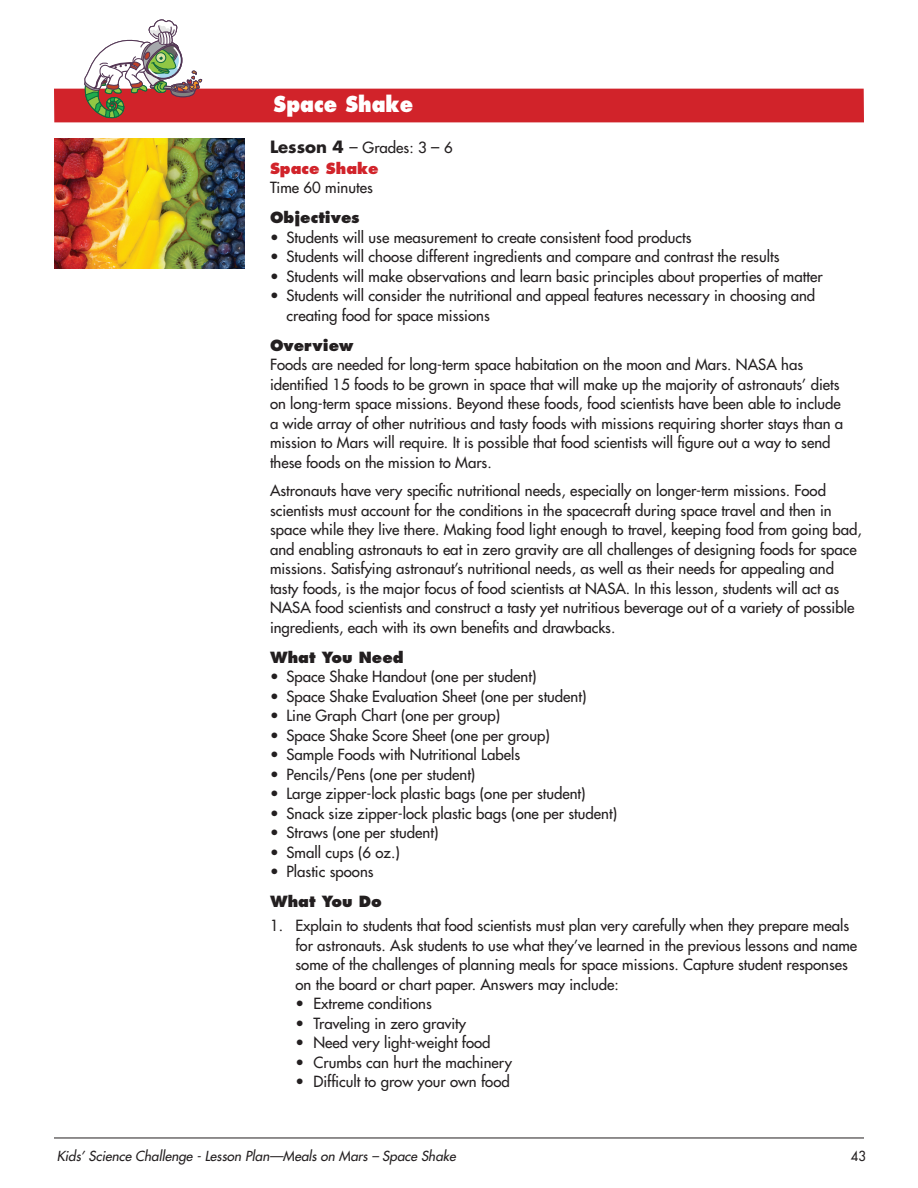
<style>
.page{position:relative;width:918px;height:1188px;background:#fff}
.page>*{position:absolute;margin:0;border:0;box-sizing:border-box;transform-origin:0 0}
.t1{font:800 21.45px "Futura";color:#fff;scale:.9 1}
.List_Paragraph{font:15px/19.5px "Futura";color:#231f20}
._6pts{font:800 15px "Futura";color:#231f20}
.t2{font:800 15px "Futura";color:#d1232a}
.t3{font:italic 13.5px "Futura";color:#231f20}
.t4{font:13.5px "Futura";color:#231f20;scale:.95 1}
.s1{font-weight:700;font-size:16.5px}
.s2{font-size:16.5px}
</style>
<div class="page">
<hr style="left:54px;top:1138px;width:810px;height:1px;background:#231f20">
<div style="left:54px;top:89px;width:810px;height:33px;background:#d1232a"></div>
<svg style="left:82px;top:19px;width:120px;height:104px"></svg>
<img style="left:54px;top:139px;width:191px;height:129px">
<p class="t1" style="left:274px;top:91px;width:157px">Space Shake</p>
<p class="List_Paragraph" style="left:270px;top:137px;width:184px"><span class="s1">Lesson 4</span> <span class="s2">–</span> Grades: 3 <span class="s2">–</span> 6</p>
<p class="t2" style="left:270px;top:159px;width:110px">Space Shake</p>
<p class="List_Paragraph" style="left:270px;top:178px;width:104px">Time 60 minutes</p>
<p class="_6pts" style="left:270px;top:208px;width:91px">Objectives</p>
<p class="List_Paragraph" style="left:270px;top:227px;width:423px">• Students will use measurement to create consistent food products</p>
<p class="List_Paragraph" style="left:270px;top:247px;width:511px">• Students will choose different ingredients and compare and contrast the results</p>
<p class="List_Paragraph" style="left:270px;top:266px;width:554px">• Students will make observations and learn basic principles about properties of matter</p>
<p class="List_Paragraph" style="left:286px;top:286px;width:530px;text-indent:-16px">• Students will consider the nutritional and appeal features necessary in choosing and creating food for space missions</p>
<p class="_6pts" style="left:270px;top:336px;width:85px">Overview</p>
<p class="List_Paragraph" style="left:270px;top:355px;width:575px">Foods are needed for long-term space habitation on the moon and Mars. NASA has identified 15 foods to be grown in space that will make up the majority of astronauts’ diets on long-term space missions. Beyond these foods, food scientists have been able to include a wide array of other nutritious and tasty foods with missions requiring shorter stays than a mission to Mars will require. It is possible that food scientists will figure out a way to send these foods on the mission to Mars.</p>
<p class="List_Paragraph" style="left:270px;top:481px;width:593px">Astronauts have very specific nutritional needs, especially on longer-term missions. Food scientists must account for the conditions in the spacecraft during space travel and then in space while they live there. Making food light enough to travel, keeping food from going bad, and enabling astronauts to eat in zero gravity are all challenges of designing foods for space missions. Satisfying astronaut’s nutritional needs, as well as their needs for appealing and tasty foods, is the major focus of food scientists at NASA. In this lesson, students will act as NASA food scientists and construct a tasty yet nutritious beverage out of a variety of possible ingredients, each with its own benefits and drawbacks.</p>
<p class="_6pts" style="left:270px;top:648px;width:135px">What You Need</p>
<p class="List_Paragraph" style="left:270px;top:667px;width:268px">• Space Shake Handout (one per student)</p>
<p class="List_Paragraph" style="left:270px;top:686px;width:318px">• Space Shake Evaluation Sheet (one per student)</p>
<p class="List_Paragraph" style="left:270px;top:706px;width:232px">• Line Graph Chart (one per group)</p>
<p class="List_Paragraph" style="left:270px;top:725px;width:281px">• Space Shake Score Sheet (one per group)</p>
<p class="List_Paragraph" style="left:270px;top:745px;width:252px">• Sample Foods with Nutritional Labels</p>
<p class="List_Paragraph" style="left:270px;top:764px;width:207px">• Pencils/Pens (one per student)</p>
<p class="List_Paragraph" style="left:270px;top:784px;width:317px">• Large zipper-lock plastic bags (one per student)</p>
<p class="List_Paragraph" style="left:270px;top:803px;width:349px">• Snack size zipper-lock plastic bags (one per student)</p>
<p class="List_Paragraph" style="left:270px;top:823px;width:170px">• Straws (one per student)</p>
<p class="List_Paragraph" style="left:270px;top:842px;width:131px">• Small cups (6 oz.)</p>
<p class="List_Paragraph" style="left:270px;top:862px;width:105px">• Plastic spoons</p>
<p class="_6pts" style="left:270px;top:892px;width:113px">What You Do</p>
<p class="List_Paragraph" style="left:296px;top:916px;width:563px;text-indent:-26px">1. Explain to students that food scientists must plan very carefully when they prepare meals for astronauts. Ask students to use what they’ve learned in the previous lessons and name some of the challenges of planning meals for space missions. Capture student responses on the board or chart paper. Answers may include:</p>
<p class="List_Paragraph" style="left:296px;top:994px;width:138px">• Extreme conditions</p>
<p class="List_Paragraph" style="left:296px;top:1013px;width:172px">• Traveling in zero gravity</p>
<p class="List_Paragraph" style="left:296px;top:1033px;width:197px">• Need very light-weight food</p>
<p class="List_Paragraph" style="left:296px;top:1052px;width:218px">• Crumbs can hurt the machinery</p>
<p class="List_Paragraph" style="left:296px;top:1072px;width:216px">• Difficult to grow your own food</p>
<p class="t3" style="left:57px;top:1147px;width:400px">Kids’ Science Challenge - Lesson Plan—Meals on Mars – Space Shake</p>
<p class="t4" style="left:851px;top:1147px;width:17px">43</p>
</div>
